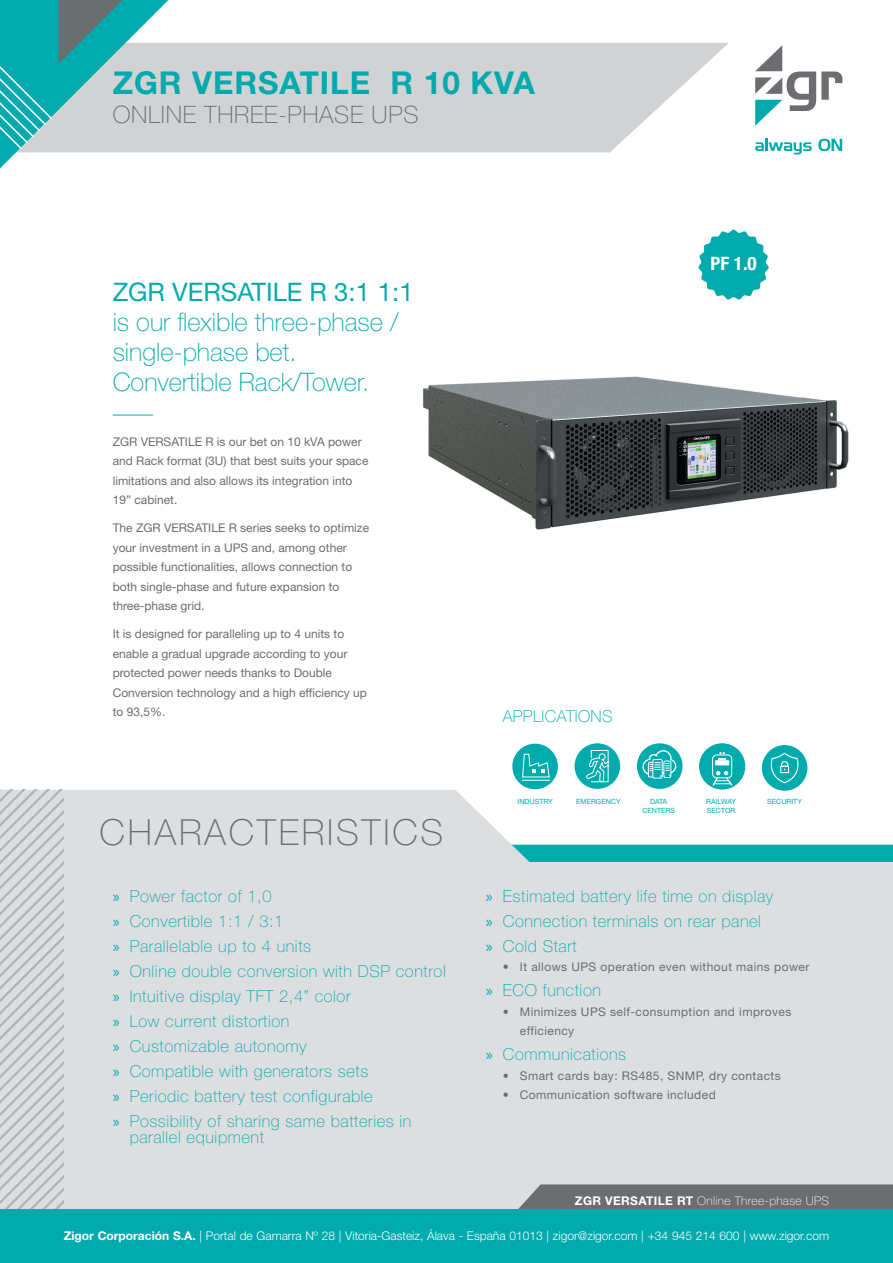
<style>
.page{position:relative;width:893px;height:1263px;background:#fff}
.page>*{position:absolute;margin:0;border:0;box-sizing:border-box;transform-origin:0 0}
.t1{font:100 36px "Helvetica Neue LT Std";letter-spacing:.08em;color:#6c6d70}
.t2{font:700 31.5px "Helvetica Neue LT Std";letter-spacing:.03em;color:#00aaad}
.t3{font:100 25.5px/30px "Helvetica Neue LT Std";color:#00aaad}
.t4{font:100 24px "Helvetica Neue LT Std";letter-spacing:.03em;color:#6c6d70}
.t5{font:700 condensed 18.45px "Helvetica Neue LT Std";color:#fff}
.t6{font:100 16.5px/16.5px "Helvetica Neue LT Std";letter-spacing:.035em;color:#00aaad}
.texto{font:12px/19.5px "Helvetica Neue LT Std";color:#6c6d70}
.texto-2{font:12px/19.5px "Helvetica Neue LT Std";letter-spacing:.035em;color:#6c6d70}
.t7{font:300 12px "Helvetica Neue LT Std";color:#fff}
.t8{font:100 12px "Helvetica Neue LT Std";letter-spacing:.03em;color:#fff}
.iconos{font:7.2px "Helvetica Neue LT Std";color:#00aaad}
.s1{font-weight:400}
.s2{font-family:"Myriad Pro";font-weight:400}
.s3{font-weight:700}
</style>
<div class="page">
<svg style="left:168px;top:43px;width:561px;height:109px;fill:#d1d2d4"></svg>
<svg style="left:0;top:0;width:168px;height:168px"></svg>
<div style="left:592px;top:845px;width:301px;height:18px;background:#00aaad"></div>
<div style="left:0;top:863px;width:893px;height:400px;background:#dddee0"></div>
<svg style="left:64px;top:790px;width:528px;height:73px;fill:#dddee0"></svg>
<img style="left:423px;top:376px;width:426px;height:154px">
<svg style="left:0;top:790px;width:64px;height:419px"></svg>
<svg style="left:518px;top:1184px;width:375px;height:25px"></svg>
<svg style="left:755px;top:45px;width:87px;height:81px"></svg>
<svg style="left:755px;top:139px;width:57px;height:15px"></svg>
<svg style="left:818px;top:139px;width:24px;height:12px"></svg>
<div style="left:699px;top:744px;width:46px;height:45px;background:#00aaad;border-radius:50%"></div>
<div style="left:712px;top:754px;width:20px;height:24px;border:1px solid #fff;border-radius:4px"></div>
<div style="left:715px;top:760px;width:14px;height:5px;background:#fff"></div>
<svg style="left:718px;top:752px;width:8px;height:7px"></svg>
<div style="left:699px;top:743px;width:46px;height:46px;border:2px solid #00aaad;border-radius:50%"></div>
<svg style="left:707px;top:771px;width:31px;height:19px"></svg>
<div style="left:512px;top:744px;width:46px;height:45px;background:#00aaad;border-radius:50%"></div>
<svg style="left:522px;top:753px;width:28px;height:28px"></svg>
<div style="left:575px;top:743px;width:45px;height:46px;background:#00aaad;border-radius:50%"></div>
<svg style="left:586px;top:750px;width:23px;height:32px"></svg>
<div style="left:637px;top:743px;width:45px;height:46px;background:#00aaad;border-radius:50%"></div>
<div style="left:652px;top:759px;width:11px;height:19px;border:1px solid #fff;border-radius:2px"></div>
<div style="left:663px;top:761px;width:8px;height:17px;border:1px solid #fff"></div>
<svg style="left:642px;top:749px;width:35px;height:28px"></svg>
<div style="left:762px;top:745px;width:45px;height:46px;background:#00aaad;border-radius:50%"></div>
<svg style="left:766px;top:753px;width:37px;height:31px"></svg>
<hr style="left:113px;top:415px;width:40px;height:1px;background:#00aaad">
<div style="left:0;top:1209px;width:893px;height:54px;background:#00aaad"></div>
<svg style="left:699px;top:230px;width:70px;height:69px"></svg>
<p class="t2" style="left:113px;top:64px;width:424px">ZGR VERSATILE R 10 KVA</p>
<p class="t4" style="left:113px;top:101px;width:307px">ONLINE THREE-PHASE UPS</p>
<p class="t3" style="left:113px;top:277px;width:302px"><span class="s1">ZGR VERSATILE R 3:1 1:1 </span>is our flexible three-phase / single-phase bet.<br>Convertible Rack/Tower.</p>
<p class="texto" style="left:113px;top:431px;width:257px">ZGR VERSATILE R is our bet on 10 kVA power and Rack format (3U) that best suits your space limitations and also allows its integration into 19” cabinet.</p>
<p class="texto" style="left:113px;top:518px;width:258px">The ZGR VERSATILE R series seeks to optimize your investment in a UPS and, among other possible functionalities, allows connection to both single-phase and future expansion to three-phase grid.</p>
<p class="texto" style="left:113px;top:624px;width:256px">It is designed for paralleling up to 4 units to enable a gradual upgrade according to your protected power needs thanks to Double Conversion technology and a high efficiency up to 93,5%.</p>
<p class="t1" style="left:100px;top:811px;width:345px">CHARACTERISTICS</p>
<h3 class="t5" style="left:710px;top:252px;width:48px">PF 1.0</h3>
<p class="t6" style="left:503px;top:708px;width:111px">APPLICATIONS</p>
<p class="iconos" style="left:518px;top:797px;width:37px">INDUSTRY</p>
<p class="iconos" style="left:576px;top:797px;width:46px">EMERGENCY</p>
<p class="iconos" style="left:650px;top:797px;width:19px">DATA</p>
<p class="iconos" style="left:642px;top:806px;width:34px">CENTERS</p>
<p class="iconos" style="left:706px;top:797px;width:32px">RAILWAY</p>
<p class="iconos" style="left:707px;top:806px;width:30px">SECTOR</p>
<p class="iconos" style="left:767px;top:797px;width:36px">SECURITY</p>
<p class="t6" style="left:113px;top:888px;width:160px"><span class="s2">»</span> Power factor of 1,0</p>
<p class="t6" style="left:113px;top:913px;width:172px"><span class="s2">»</span> Convertible 1:1 / 3:1</p>
<p class="t6" style="left:113px;top:938px;width:200px"><span class="s2">»</span> Parallelable up to 4 units</p>
<p class="t6" style="left:113px;top:963px;width:335px"><span class="s2">»</span> Online double conversion with DSP control</p>
<p class="t6" style="left:113px;top:988px;width:239px"><span class="s2">»</span> Intuitive display TFT 2,4” color</p>
<p class="t6" style="left:113px;top:1013px;width:178px"><span class="s2">»</span> Low current distortion</p>
<p class="t6" style="left:113px;top:1038px;width:195px"><span class="s2">»</span> Customizable autonomy</p>
<p class="t6" style="left:113px;top:1063px;width:257px"><span class="s2">»</span> Compatible with generators sets</p>
<p class="t6" style="left:113px;top:1088px;width:262px"><span class="s2">»</span> Periodic battery test configurable</p>
<p class="t6" style="left:130px;top:1113px;width:283px;text-indent:-17px"><span class="s2">»</span> Possibility of sharing same batteries in parallel equipment</p>
<p class="t6" style="left:486px;top:888px;width:289px"><span class="s2">»</span> Estimated battery life time on display</p>
<p class="t6" style="left:486px;top:913px;width:277px"><span class="s2">»</span> Connection terminals on rear panel</p>
<p class="t6" style="left:486px;top:938px;width:92px"><span class="s2">»</span> Cold Start</p>
<p class="texto-2" style="left:503px;top:957px;width:308px">• It allows UPS operation even without mains power</p>
<p class="t6" style="left:486px;top:982px;width:117px"><span class="s2">»</span> ECO function</p>
<p class="texto-2" style="left:520px;top:1001px;width:273px;text-indent:-17px">• Minimizes UPS self-consumption and improves efficiency</p>
<p class="t6" style="left:486px;top:1046px;width:142px"><span class="s2">»</span> Communications</p>
<p class="texto-2" style="left:503px;top:1065px;width:279px">• Smart cards bay: RS485, SNMP, dry contacts</p>
<p class="texto-2" style="left:503px;top:1085px;width:214px">• Communication software included</p>
<p class="t8" style="left:575px;top:1193px;width:256px"><span class="s3">ZGR VERSATILE RT</span> Online Three-phase UPS</p>
<p class="t7" style="left:64px;top:1228px;width:767px"><span class="s3">Zigor Corporación S.A.</span> | Portal de Gamarra Nº 28 | Vitoria-Gasteiz, Álava - España 01013 | zigor@zigor.com | +34 945 214 600 | www.zigor.com</p>
</div>
